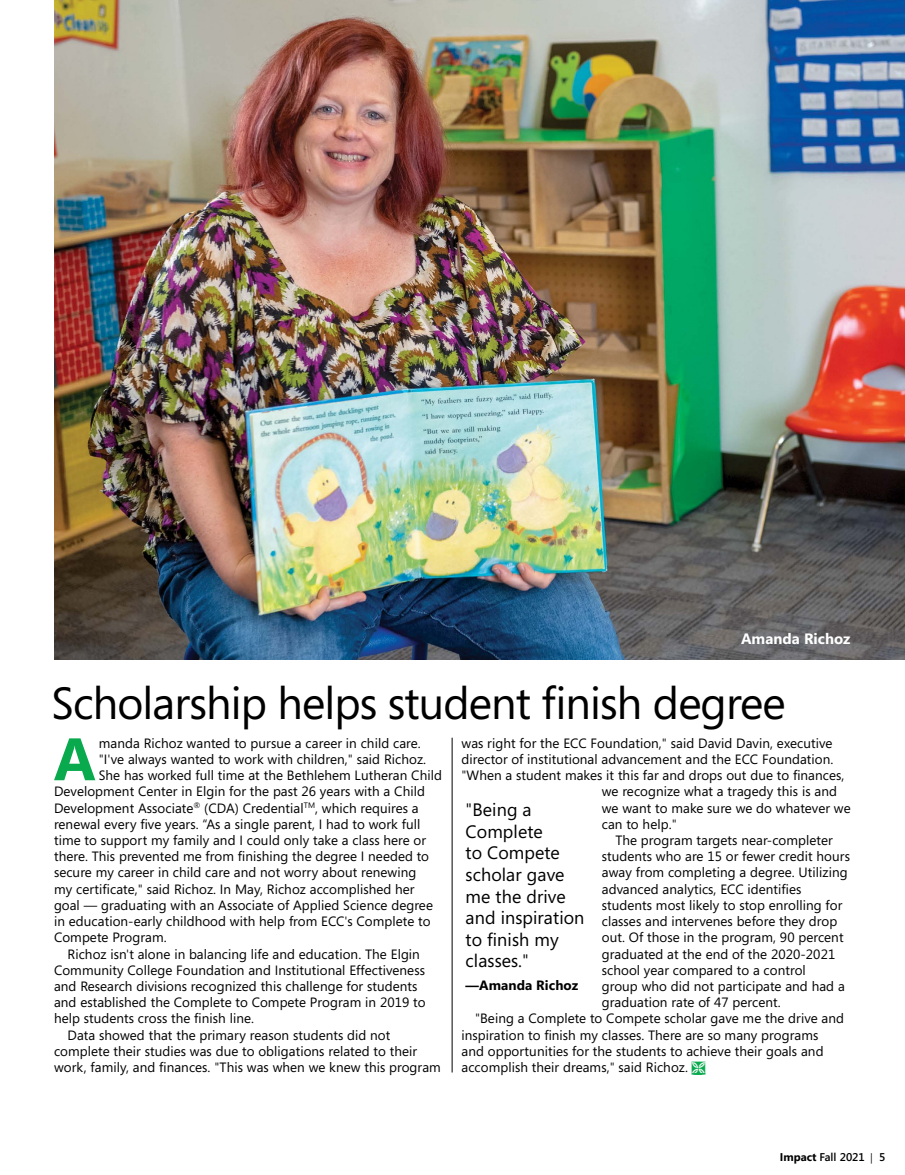
<style>
.page{position:relative;width:905px;height:1175px;background:#fff}
.page>*{position:absolute;margin:0;border:0;box-sizing:border-box;transform-origin:0 0}
.t1{font:700 59.7px "Segoe";color:#09a94e}
.t2{font:45px "Segoe";letter-spacing:-.02em;color:#000}
.t3{font:18px/21.6px "Segoe";letter-spacing:.005em;color:#000}
.t4{font:700 15px "Segoe";color:#fff}
.t5{font:13.5px/16.2px "Segoe";letter-spacing:.005em;color:#000}
.t6{font:700 13.5px "Segoe";letter-spacing:.005em;color:#000}
.t7{font:600 11.25px "Segoe";color:#000}
.s1{font-weight:700}
.s2{font-family:"Minion Pro";font-weight:400;font-size:10.5px}
</style>
<div class="page">
<hr style="left:452px;top:737px;width:1px;height:335px;background:#000">
<img style="left:54px;top:0;width:850px;height:659px">
<svg style="left:691px;top:1073px;width:14px;height:2px"></svg>
<p class="t4" style="left:741px;top:628px;width:111px">Amanda Richoz</p>
<h2 class="t2" style="left:52px;top:671px;width:735px">Scholarship helps student finish degree</h2>
<p class="t1" style="left:54px;top:716px;width:44px">A</p>
<p class="t5" style="left:99px;top:734px;width:323px">manda Richoz wanted to pursue a career in child care.</p>
<p class="t5" style="left:99px;top:751px;width:329px">"I've always wanted to work with children," said Richoz.</p>
<p class="t5" style="left:99px;top:767px;width:345px">She has worked full time at the Bethlehem Lutheran Child</p>
<p class="t5" style="left:54px;top:783px;width:372px">Development Center in Elgin for the past 26 years with a Child</p>
<p class="t5" style="left:54px;top:799px;width:366px">Development Associate<sup>®</sup> (CDA) Credential<sup>TM</sup>, which requires a</p>
<p class="t5" style="left:54px;top:815px;width:368px">renewal every five years. “As a single parent, I had to work full</p>
<p class="t5" style="left:54px;top:832px;width:373px">time to support my family and I could only take a class here or</p>
<p class="t5" style="left:54px;top:848px;width:376px">there. This prevented me from finishing the degree I needed to</p>
<p class="t5" style="left:54px;top:864px;width:364px">secure my career in child care and not worry about renewing</p>
<p class="t5" style="left:54px;top:880px;width:362px">my certificate," said Richoz. In May, Richoz accomplished her</p>
<p class="t5" style="left:54px;top:896px;width:380px">goal — graduating with an Associate of Applied Science degree</p>
<p class="t5" style="left:54px;top:913px;width:378px">in education-early childhood with help from ECC's Complete to</p>
<p class="t5" style="left:54px;top:929px;width:114px">Compete Program.</p>
<p class="t5" style="left:54px;top:945px;width:373px;text-indent:14px">Richoz isn't alone in balancing life and education. The Elgin Community College Foundation and Institutional Effectiveness and Research divisions recognized this challenge for students and established the Complete to Compete Program in 2019 to help students cross the finish line.</p>
<p class="t5" style="left:54px;top:1026px;width:388px;text-indent:14px">Data showed that the primary reason students did not complete their studies was due to obligations related to their work, family, and finances. "This was when we knew this program</p>
<p class="t5" style="left:461px;top:734px;width:372px">was right for the ECC Foundation," said David Davin, executive</p>
<p class="t5" style="left:461px;top:751px;width:373px">director of institutional advancement and the ECC Foundation.</p>
<p class="t5" style="left:461px;top:767px;width:384px">"When a student makes it this far and drops out due to finances,</p>
<p class="t5" style="left:602px;top:783px;width:237px">we recognize what a tragedy this is and</p>
<p class="t5" style="left:602px;top:799px;width:250px">we want to make sure we do whatever we</p>
<p class="t5" style="left:602px;top:815px;width:76px">can to help."</p>
<p class="t5" style="left:602px;top:832px;width:250px;text-indent:14px">The program targets near-completer students who are 15 or fewer credit hours away from completing a degree. Utilizing advanced analytics, ECC identifies students most likely to stop enrolling for classes and intervenes before they drop out. Of those in the program, 90 percent graduated at the end of the 2020-2021 school year compared to a control<br>group who did not participate and had a graduation rate of 47 percent.</p>
<p class="t5" style="left:461px;top:1010px;width:384px;text-indent:14px">"Being a Complete to Compete scholar gave me the drive and inspiration to finish my classes. There are so many programs and opportunities for the students to achieve their goals and accomplish their dreams," said Richoz.</p>
<p class="t3" style="left:465px;top:798px;width:120px">"Being a<br>Complete<br>to Compete scholar gave me the drive and inspiration to finish my classes."</p>
<p class="t6" style="left:465px;top:976px;width:114px">—Amanda Richoz</p>
<p class="t7" style="left:779px;top:1150px;width:107px"><span class="s1">Impact</span> Fall 2021 <span class="s2">|</span> 5</p>
</div>
